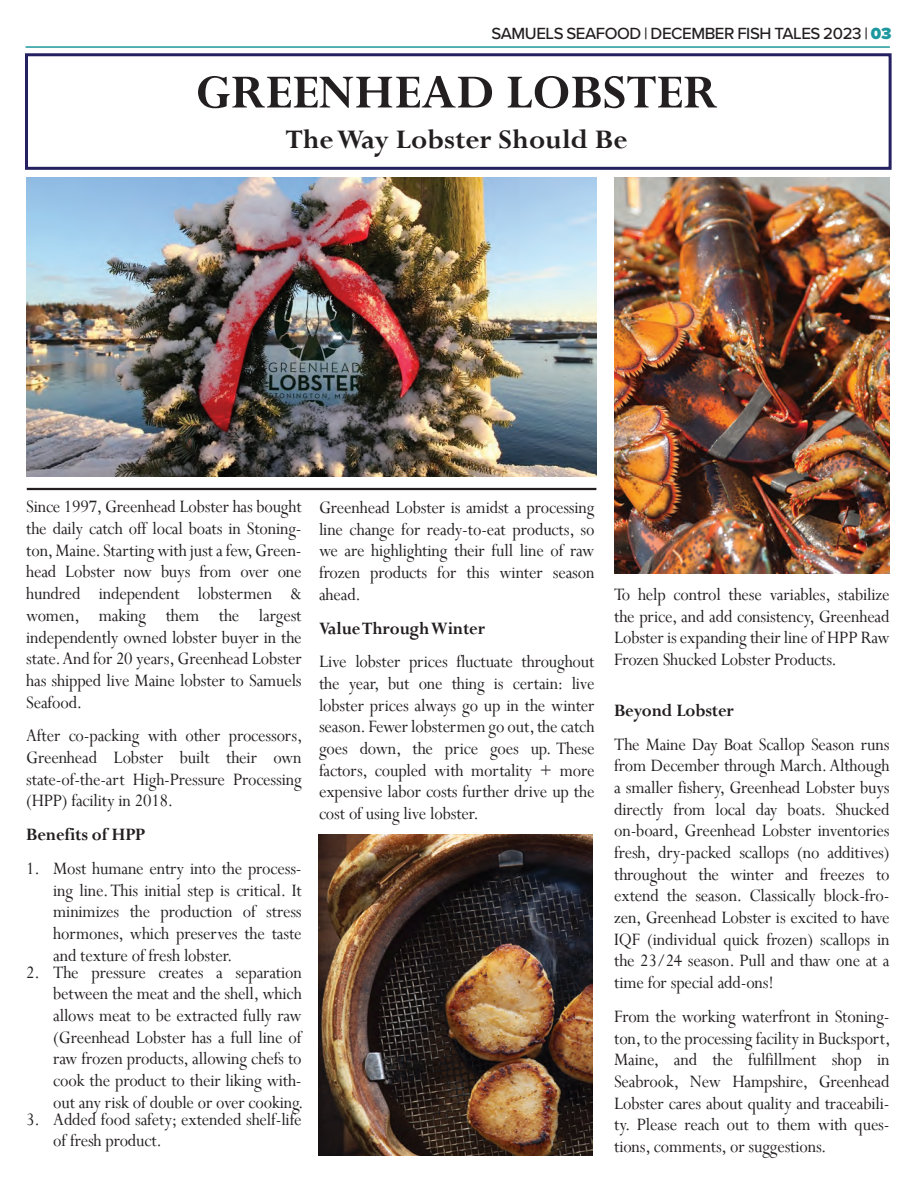
<style>
.page{position:relative;width:918px;height:1188px;background:#fff}
.page>*{position:absolute;margin:0;border:0;box-sizing:border-box;transform-origin:0 0}
.t1{font:700 52.5px "Perpetua";color:#231f20}
.t2{font:700 30px "Perpetua";color:#231f20}
.t3{font:19.5px/21.8px "Perpetua";letter-spacing:-.01em;color:#231f20;text-align:justify;scale:.94 1}
.t4{font:700 19.5px "Perpetua";letter-spacing:-.01em;color:#231f20;scale:.94 1}
.t5{font:500 16.8px "Proxima Nova";letter-spacing:-.025em;color:#231f20}
.s1{font-weight:900;color:#1e989f}
</style>
<div class="page">
<hr style="left:26px;top:46px;width:864px;height:2px;background:#1e989f">
<div style="left:25px;top:53px;width:866px;height:117px;border:3px solid #252161"></div>
<img style="left:615px;top:178px;width:275px;height:396px">
<img style="left:26px;top:178px;width:570px;height:299px">
<hr style="left:27px;top:488px;width:569px;height:2px;background:#231f20">
<img style="left:319px;top:835px;width:273px;height:320px">
<p class="t5" style="left:491px;top:21px;width:401px">SAMUELS SEAFOOD | DECEMBER FISH TALES 2023 | <span class="s1">03</span></p>
<h1 class="t1" style="left:196px;top:59px;width:523px">GREENHEAD LOBSTER</h1>
<h2 class="t2" style="left:286px;top:120px;width:343px">The Way Lobster Should Be</h2>
<p class="t3" style="left:26px;top:496px;width:295px">Since 1997, Greenhead Lobster has bought the daily catch off local boats in Stoning&shy;ton, Maine. Starting with just a few, Green&shy;head Lobster now buys from over one hundred independent lobstermen &amp; women, making them the largest independently owned lobster buyer in the state. And for 20 years, Greenhead Lobster has shipped live Maine lobster to Samuels Seafood.</p>
<p class="t3" style="left:26px;top:725px;width:295px">After co-packing with other processors, Greenhead Lobster built their own state-of-the-art High-Pressure Processing (HPP) facility in 2018.</p>
<p class="t4" style="left:26px;top:822px;width:128px">Benefits of HPP</p>
<p class="t3" style="left:53px;top:857px;width:266px;text-indent:-27px">1. Most humane entry into the process&shy;ing line. This initial step is critical. It minimizes the production of stress hormones, which preserves the taste and texture of fresh lobster.</p>
<p class="t3" style="left:53px;top:961px;width:268px;text-indent:-27px">2. The pressure creates a separation between the meat and the shell, which allows meat to be extracted fully raw (Greenhead Lobster has a full line of raw frozen products, allowing chefs to cook the product to their liking with&shy;out any risk of double or over cooking.</p>
<p class="t3" style="left:53px;top:1108px;width:266px;text-indent:-27px">3. Added food safety; extended shelf-life of fresh product.</p>
<p class="t3" style="left:319px;top:496px;width:295px">Greenhead Lobster is amidst a processing line change for ready-to-eat products, so we are highlighting their full line of raw frozen products for this winter season ahead.</p>
<p class="t4" style="left:319px;top:616px;width:178px">Value Through Winter</p>
<p class="t3" style="left:319px;top:651px;width:295px">Live lobster prices fluctuate throughout the year, but one thing is certain: live lobster prices always go up in the winter season. Fewer lobstermen go out, the catch goes down, the price goes up. These factors, coupled with mortality + more expensive labor costs further drive up the cost of using live lobster.</p>
<p class="t3" style="left:614px;top:583px;width:294px">To help control these variables, stabilize the price, and add consistency, Greenhead Lobster is expanding their line of HPP Raw Frozen Shucked Lobster Products.</p>
<p class="t4" style="left:614px;top:698px;width:129px">Beyond Lobster</p>
<p class="t3" style="left:614px;top:733px;width:295px">The Maine Day Boat Scallop Season runs from December through March. Although a smaller fishery, Greenhead Lobster buys directly from local day boats. Shucked on-board, Greenhead Lobster inventories fresh, dry-packed scallops (no additives) throughout the winter and freezes to extend the season. Classically block-fro&shy;zen, Greenhead Lobster is excited to have IQF (individual quick frozen) scallops in the 23/24 season. Pull and thaw one at a time for special add-ons!</p>
<p class="t3" style="left:614px;top:1005px;width:295px">From the working waterfront in Stoning&shy;ton, to the processing facility in Bucksport, Maine, and the fulfillment shop in Seabrook, New Hampshire, Greenhead Lobster cares about quality and traceabili&shy;ty. Please reach out to them with ques&shy;tions, comments, or suggestions.</p>
</div>
